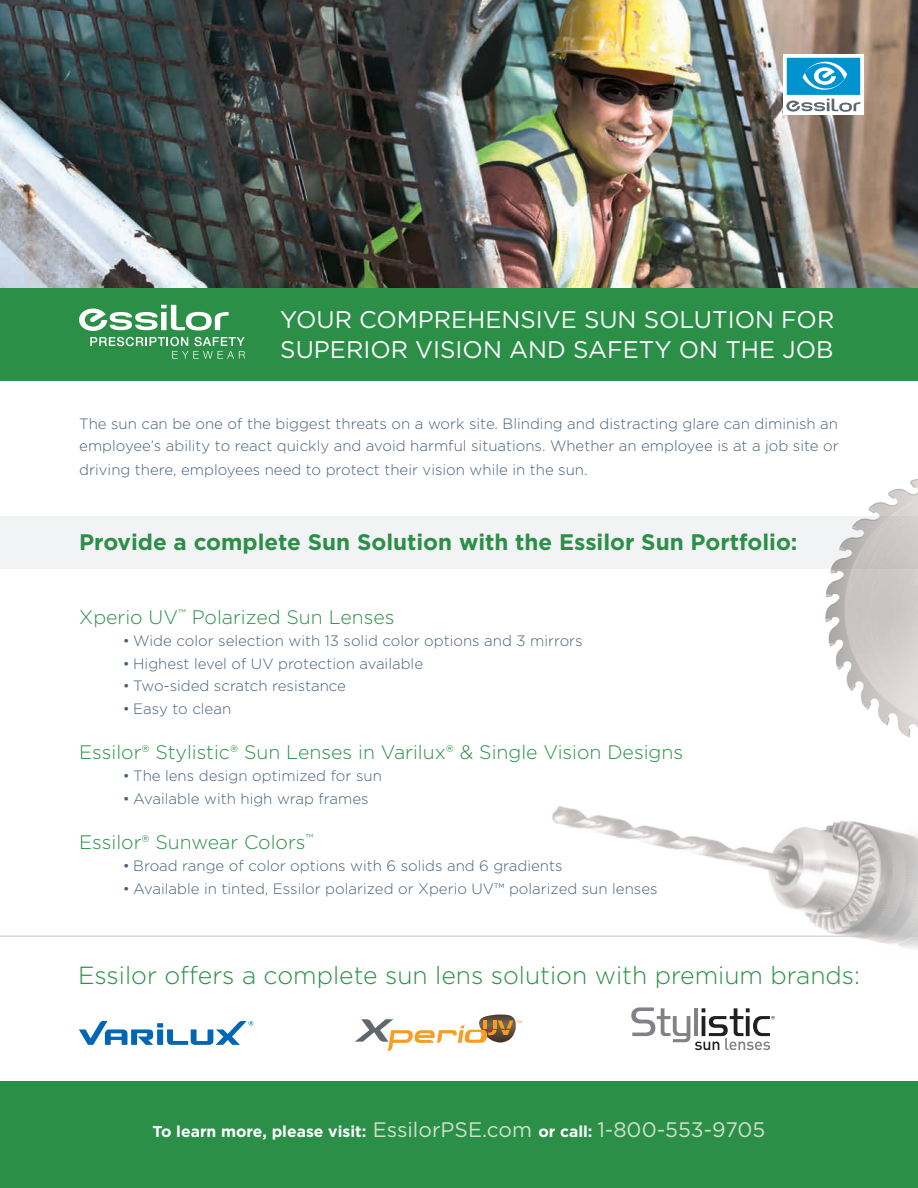
<style>
.page{position:relative;width:918px;height:1188px;background:#fff}
.page>*{position:absolute;margin:0;border:0;box-sizing:border-box;transform-origin:0 0}
.t1{font:300 24.75px "Gotham";color:#2b8f48}
.t2{font:24px/30px "Gotham";color:#fff}
.t3{font:700 22.5px "Gotham";color:#2b8f48}
.t4{font:300 19.5px "Gotham";color:#2b8f48}
.t5{font:700 15.75px "Gotham";color:#fff}
.t6{font:300 15px/22.5px "Gotham";color:#476178}
.s1{font-weight:400;font-size:21px;color:#cfe0ce}
</style>
<div class="page">
<div style="left:0;top:516px;width:918px;height:53px;background:#f2f3f4"></div>
<img style="left:0;top:0;width:918px;height:288px">
<div style="left:0;top:1081px;width:918px;height:107px;background:#2b8f48"></div>
<div style="left:0;top:288px;width:918px;height:92px;background:#2b8f48"></div>
<img style="left:532px;top:806px;width:386px;height:143px">
<img style="left:825px;top:479px;width:93px;height:258px">
<svg style="left:355px;top:1015px;width:167px;height:36px"></svg>
<svg style="left:79px;top:1021px;width:174px;height:24px"></svg>
<hr style="left:0;top:936px;width:918px;height:1px;background:#c7c8ca">
<svg style="left:631px;top:1007px;width:144px;height:43px"></svg>
<svg style="left:79px;top:305px;width:150px;height:26px"></svg>
<svg style="left:90px;top:337px;width:155px;height:22px"></svg>
<div style="left:783px;top:54px;width:81px;height:61px;background:linear-gradient(to right,#fff,#fefefe)"></div>
<svg style="left:786px;top:99px;width:74px;height:13px"></svg>
<div style="left:787px;top:58px;width:73px;height:37px;background:#0093d0"></div>
<svg style="left:803px;top:61px;width:44px;height:29px"></svg>
<h2 class="t2" style="left:280px;top:304px;width:556px">YOUR COMPREHENSIVE SUN SOLUTION FOR<br>SUPERIOR VISION AND SAFETY ON THE JOB</h2>
<p class="t6" style="left:79px;top:412px;width:761px">The sun can be one of the biggest threats on a work site. Blinding and distracting glare can diminish an employee’s ability to react quickly and avoid harmful situations. Whether an employee is at a job site or</p>
<p class="t6" style="left:79px;top:458px;width:510px">driving there, employees need to protect their vision while in the sun.</p>
<h3 class="t3" style="left:79px;top:528px;width:720px">Provide a complete Sun Solution with the Essilor Sun Portfolio:</h3>
<h3 class="t4" style="left:79px;top:605px;width:317px">Xperio UV<sup>™</sup> Polarized Sun Lenses</h3>
<p class="t6" style="left:123px;top:629px;width:462px">• Wide color selection with 13 solid color options and 3 mirrors</p>
<p class="t6" style="left:123px;top:652px;width:302px">• Highest level of UV protection available</p>
<p class="t6" style="left:123px;top:674px;width:225px">• Two-sided scratch resistance</p>
<p class="t6" style="left:123px;top:697px;width:110px">• Easy to clean</p>
<h3 class="t4" style="left:79px;top:740px;width:605px">Essilor® Stylistic® Sun Lenses in Varilux® &amp; Single Vision Designs</h3>
<p class="t6" style="left:123px;top:764px;width:261px">• The lens design optimized for sun</p>
<p class="t6" style="left:123px;top:787px;width:247px">• Available with high wrap frames</p>
<h3 class="t4" style="left:79px;top:830px;width:236px">Essilor® Sunwear Colors<sup>™</sup></h3>
<p class="t6" style="left:123px;top:854px;width:441px">• Broad range of color options with 6 solids and 6 gradients</p>
<p class="t6" style="left:123px;top:877px;width:536px">• Available in tinted, Essilor polarized or Xperio UV™ polarized sun lenses</p>
<h1 class="t1" style="left:78px;top:959px;width:784px">Essilor offers a complete sun lens solution with premium brands:</h1>
<p class="t5" style="left:153px;top:1121px;width:614px">To learn more, please visit: <span class="s1">EssilorPSE.com</span> or call: <span class="s1">1-800-553-9705</span></p>
</div>
